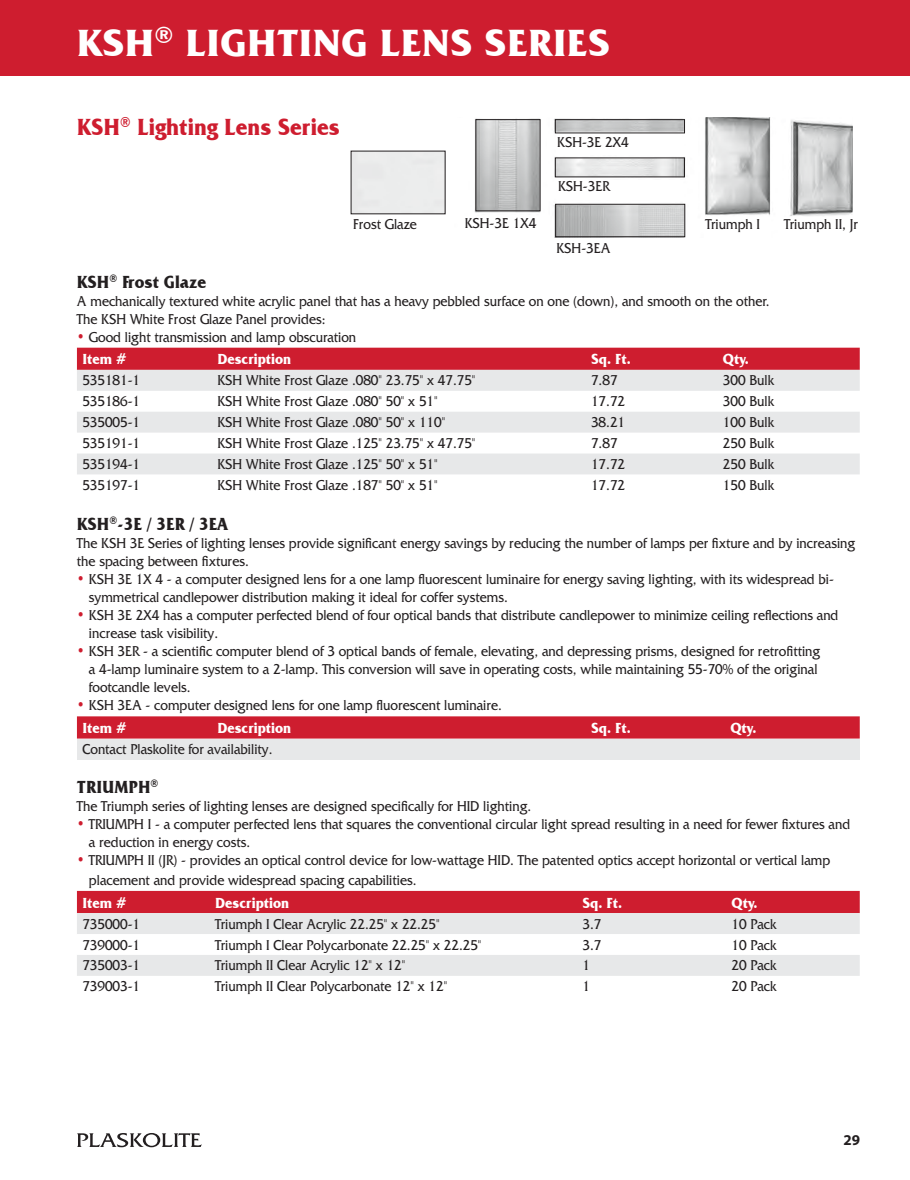
<style>
.page{position:relative;width:910px;height:1180px;background:#fff}
.page>*{position:absolute;margin:0;border:0;box-sizing:border-box;transform-origin:0 0}
.t1{font:700 39px "Friz Quadrata IT Cby BT";color:#fff}
.t2{font:700 24px "Friz Quadrata IT Cby BT";color:#ce1d2f;scale:.9 1}
.t3{font:700 18px "Friz Quadrata IT Cby BT";color:#231f20;scale:.9 1}
.t4{font:15px/18px "Friz Quadrata Std";color:#231f20;scale:.9 1}
.t5{font:700 15px "Friz Quadrata IT Cby BT";color:#fff;scale:.9 1}
.t6{font:700 15px "Myriad Pro";color:#231f20}
.t7{font:700 10.95px "Friz Quadrata IT Cby BT";color:#231f20}
.s1{font-family:"Friz Quadrata IT Cby BT";font-weight:700;color:#ce1d2f}
</style>
<div class="page">
<svg style="left:77px;top:1133px;width:125px;height:14px"></svg>
<div style="left:0;top:0;width:910px;height:75px;background:#ce1d2f"></div>
<div style="left:77px;top:348px;width:783px;height:22px;background:#ce1d2f"></div>
<svg style="left:77px;top:370px;width:783px;height:104px;fill:#e7e8e9"></svg>
<div style="left:77px;top:716px;width:783px;height:22px;background:#ce1d2f"></div>
<div style="left:77px;top:738px;width:783px;height:21px;background:#e7e8e9"></div>
<div style="left:77px;top:891px;width:783px;height:22px;background:#ce1d2f"></div>
<svg style="left:77px;top:913px;width:783px;height:63px;fill:#e7e8e9"></svg>
<img style="left:474px;top:118px;width:379px;height:120px">
<div style="left:475px;top:119px;width:65px;height:92px;border:1px solid #231f20"></div>
<div style="left:555px;top:119px;width:130px;height:14px;border:1px solid #231f20"></div>
<div style="left:555px;top:204px;width:130px;height:33px;border:1px solid #231f20"></div>
<div style="left:704px;top:217px;width:66px;height:26px;background:#fff"></div>
<div style="left:463px;top:217px;width:86px;height:25px;background:#fff"></div>
<div style="left:556px;top:135px;width:126px;height:20px;background:#fff"></div>
<div style="left:557px;top:180px;width:125px;height:19px;background:#fff"></div>
<div style="left:783px;top:218px;width:77px;height:25px;background:#fff"></div>
<h1 class="t1" style="left:76px;top:18px;width:535px">KSH<sup>®</sup> LIGHTING LENS SERIES</h1>
<h2 class="t2" style="left:77px;top:112px;width:294px">KSH<sup>®</sup> Lighting Lens Series</h2>
<p class="t4" style="left:557px;top:133px;width:81px">KSH-3E 2X4</p>
<p class="t4" style="left:558px;top:178px;width:59px">KSH-3ER</p>
<p class="t7" style="left:546px;top:177px;width:47px">KSH-3ER</p>
<p class="t7" style="left:464px;top:210px;width:63px">KSH-3E 1X4</p>
<p class="t4" style="left:353px;top:215px;width:73px">Frost Glaze</p>
<p class="t7" style="left:701px;top:213px;width:55px">Triumph 1</p>
<p class="t7" style="left:781px;top:213px;width:74px">Triumph II, Jr.</p>
<p class="t4" style="left:705px;top:215px;width:62px">Triumph I</p>
<p class="t4" style="left:784px;top:215px;width:83px">Triumph II, Jr</p>
<p class="t4" style="left:556px;top:240px;width:61px">KSH-3EA</p>
<p class="t3" style="left:77px;top:270px;width:145px">KSH<sup>®</sup> Frost Glaze</p>
<p class="t4" style="left:77px;top:292px;width:771px">A mechanically textured white acrylic panel that has a heavy pebbled surface on one (down), and smooth on the other.<br>The KSH White Frost Glaze Panel provides:</p>
<p class="t4" style="left:77px;top:328px;width:312px"><span class="s1">•</span> Good light transmission and lamp obscuration</p>
<p class="t5" style="left:82px;top:350px;width:51px">Item #</p>
<p class="t5" style="left:217px;top:350px;width:84px">Description</p>
<p class="t5" style="left:591px;top:350px;width:46px">Sq. Ft.</p>
<p class="t5" style="left:723px;top:350px;width:30px">Qty.</p>
<p class="t4" style="left:82px;top:372px;width:66px">535181-1</p>
<p class="t4" style="left:217px;top:372px;width:288px">KSH White Frost Glaze .080" 23.75" x 47.75"</p>
<p class="t4" style="left:591px;top:372px;width:31px">7.87</p>
<p class="t4" style="left:723px;top:372px;width:58px">300 Bulk</p>
<p class="t4" style="left:82px;top:392px;width:66px">535186-1</p>
<p class="t4" style="left:217px;top:392px;width:246px">KSH White Frost Glaze .080" 50" x 51"</p>
<p class="t4" style="left:591px;top:392px;width:39px">17.72</p>
<p class="t4" style="left:723px;top:392px;width:58px">300 Bulk</p>
<p class="t4" style="left:82px;top:413px;width:66px">535005-1</p>
<p class="t4" style="left:217px;top:413px;width:255px">KSH White Frost Glaze .080" 50" x 110"</p>
<p class="t4" style="left:591px;top:413px;width:39px">38.21</p>
<p class="t4" style="left:723px;top:413px;width:58px">100 Bulk</p>
<p class="t4" style="left:82px;top:434px;width:66px">535191-1</p>
<p class="t4" style="left:217px;top:434px;width:288px">KSH White Frost Glaze .125" 23.75" x 47.75"</p>
<p class="t4" style="left:591px;top:434px;width:31px">7.87</p>
<p class="t4" style="left:723px;top:434px;width:58px">250 Bulk</p>
<p class="t4" style="left:82px;top:455px;width:66px">535194-1</p>
<p class="t4" style="left:217px;top:455px;width:246px">KSH White Frost Glaze .125" 50" x 51"</p>
<p class="t4" style="left:591px;top:455px;width:39px">17.72</p>
<p class="t4" style="left:723px;top:455px;width:58px">250 Bulk</p>
<p class="t4" style="left:82px;top:476px;width:66px">535197-1</p>
<p class="t4" style="left:217px;top:476px;width:246px">KSH White Frost Glaze .187" 50" x 51"</p>
<p class="t4" style="left:591px;top:476px;width:39px">17.72</p>
<p class="t4" style="left:723px;top:476px;width:58px">150 Bulk</p>
<p class="t3" style="left:77px;top:513px;width:169px">KSH<sup>®</sup>-3E / 3ER / 3EA</p>
<p class="t4" style="left:77px;top:534px;width:866px">The KSH 3E Series of lighting lenses provide significant energy savings by reducing the number of lamps per fixture and by increasing the spacing between fixtures.</p>
<p class="t4" style="left:89px;top:570px;width:829px;text-indent:-12px"><span class="s1">•</span> KSH 3E 1X 4 - a computer designed lens for a one lamp fluorescent luminaire for energy saving lighting, with its widespread bi&shy;symmetrical candlepower distribution making it ideal for coffer systems.</p>
<p class="t4" style="left:89px;top:606px;width:834px;text-indent:-12px"><span class="s1">•</span> KSH 3E 2X4 has a computer perfected blend of four optical bands that distribute candlepower to minimize ceiling reflections and increase task visibility.</p>
<p class="t4" style="left:89px;top:642px;width:814px;text-indent:-12px"><span class="s1">•</span> KSH 3ER - a scientific computer blend of 3 optical bands of female, elevating, and depressing prisms, designed for retrofitting a 4-lamp luminaire system to a 2-lamp. This conversion will save in operating costs, while maintaining 55-70% of the original footcandle levels.</p>
<p class="t4" style="left:77px;top:696px;width:474px"><span class="s1">•</span> KSH 3EA - computer designed lens for one lamp fluorescent luminaire.</p>
<p class="t5" style="left:82px;top:719px;width:51px">Item #</p>
<p class="t5" style="left:217px;top:719px;width:84px">Description</p>
<p class="t5" style="left:591px;top:719px;width:46px">Sq. Ft.</p>
<p class="t5" style="left:730px;top:719px;width:30px">Qty.</p>
<p class="t4" style="left:82px;top:740px;width:213px">Contact Plaskolite for availability.</p>
<p class="t3" style="left:77px;top:776px;width:92px">TRIUMPH<sup>®</sup></p>
<p class="t4" style="left:77px;top:797px;width:506px">The Triumph series of lighting lenses are designed specifically for HID lighting.</p>
<p class="t4" style="left:89px;top:815px;width:847px;text-indent:-12px"><span class="s1">•</span> TRIUMPH I - a computer perfected lens that squares the conventional circular light spread resulting in a need for fewer fixtures and a reduction in energy costs.</p>
<p class="t4" style="left:89px;top:850px;width:825px;line-height:19.8px;text-indent:-12px"><span class="s1">•</span> TRIUMPH II (JR) - provides an optical control device for low-wattage HID. The patented optics accept horizontal or vertical lamp placement and provide widespread spacing capabilities.</p>
<p class="t5" style="left:82px;top:893px;width:51px">Item #</p>
<p class="t5" style="left:215px;top:893px;width:84px">Description</p>
<p class="t5" style="left:582px;top:893px;width:46px">Sq. Ft.</p>
<p class="t5" style="left:731px;top:893px;width:30px">Qty.</p>
<p class="t4" style="left:82px;top:915px;width:66px">735000-1</p>
<p class="t4" style="left:215px;top:915px;width:251px">Triumph I Clear Acrylic 22.25" x 22.25"</p>
<p class="t4" style="left:582px;top:915px;width:23px">3.7</p>
<p class="t4" style="left:731px;top:915px;width:52px">10 Pack</p>
<p class="t4" style="left:82px;top:936px;width:66px">739000-1</p>
<p class="t4" style="left:215px;top:936px;width:297px">Triumph I Clear Polycarbonate 22.25" x 22.25"</p>
<p class="t4" style="left:582px;top:936px;width:23px">3.7</p>
<p class="t4" style="left:731px;top:936px;width:52px">10 Pack</p>
<p class="t4" style="left:82px;top:957px;width:66px">735003-1</p>
<p class="t4" style="left:215px;top:957px;width:213px">Triumph II Clear Acrylic 12" x 12"</p>
<p class="t4" style="left:582px;top:957px;width:10px">1</p>
<p class="t4" style="left:731px;top:957px;width:52px">20 Pack</p>
<p class="t4" style="left:82px;top:977px;width:66px">739003-1</p>
<p class="t4" style="left:215px;top:977px;width:259px">Triumph II Clear Polycarbonate 12" x 12"</p>
<p class="t4" style="left:582px;top:977px;width:10px">1</p>
<p class="t4" style="left:731px;top:977px;width:52px">20 Pack</p>
<p class="t6" style="left:843px;top:1130px;width:18px">29</p>
</div>
